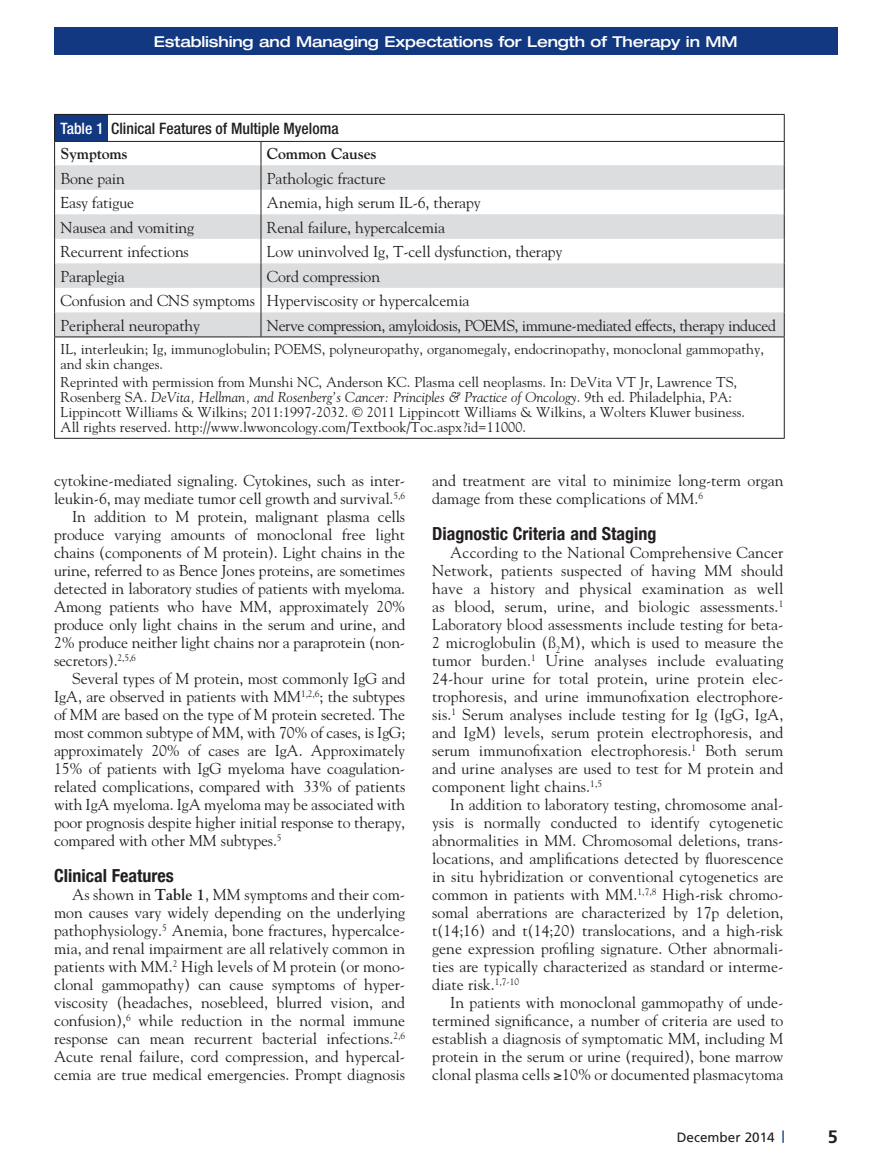
<style>
.page{position:relative;width:878px;height:1175px;background:#fff}
.page>*{position:absolute;margin:0;border:0;box-sizing:border-box;transform-origin:0 0}
.t1{font:700 condensed 18px "Helvetica Neue";color:#231f20}
.t2{font:700 18px "Frutiger";color:#231f20}
.t3{font:15.75px/18px "Goudy";color:#231f20}
.t4{font:15.75px "Goudy";letter-spacing:-.03em;color:#231f20}
.t5{font:500 condensed 15.75px/25.2px "Helvetica Neue";color:#231f20}
.t6{font:700 15.75px "Goudy";letter-spacing:-.01em;color:#231f20}
.t7{font:500 expanded 15px "Helvetica Neue";letter-spacing:-.01em;color:#fff}
.t8{font:14.25px/15px "Goudy";color:#231f20}
.t9{font:13.5px "Frutiger";color:#231f20}
.s1{color:#fff}
.s2{font-family:"Goudy";font-weight:700;font-stretch:normal}
.s3{font-style:italic}
.s4{font-weight:700}
</style>
<div class="page">
<svg style="left:782px;top:1130px;width:1px;height:12px"></svg>
<div style="left:54px;top:27px;width:783px;height:27px;background:#113880"></div>
<div style="left:54px;top:114px;width:54px;height:27px;background:#113880"></div>
<svg style="left:55px;top:165px;width:728px;height:171px;fill:#dcdddf"></svg>
<hr style="left:54px;top:114px;width:207px;height:1px;background:#231f20">
<hr style="left:261px;top:114px;width:523px;height:1px;background:#231f20">
<hr style="left:54px;top:141px;width:207px;height:1px;background:#231f20">
<hr style="left:54px;top:336px;width:207px;height:1px;background:#231f20">
<hr style="left:54px;top:337px;width:1px;height:101px;background:#231f20">
<hr style="left:783px;top:337px;width:1px;height:101px;background:#231f20">
<hr style="left:54px;top:438px;width:207px;height:1px;background:#231f20">
<hr style="left:261px;top:438px;width:523px;height:1px;background:#231f20">
<svg style="left:783px;top:115px;width:1px;height:221px"></svg>
<hr style="left:261px;top:336px;width:523px;height:1px;background:#231f20">
<hr style="left:261px;top:141px;width:523px;height:1px;background:#231f20">
<svg style="left:54px;top:115px;width:1px;height:221px"></svg>
<svg style="left:260px;top:142px;width:1px;height:194px"></svg>
<p class="t7" style="left:154px;top:32px;width:585px">Establishing and Managing Expectations for Length of Therapy in MM</p>
<p class="t5" style="left:61px;top:116px;width:279px"><span class="s1">Table 1</span> Clinical Features of Multiple Myeloma<br><span class="s2">Symptoms</span></p>
<p class="t6" style="left:267px;top:144px;width:111px">Common Causes</p>
<p class="t3" style="left:61px;top:169px;width:66px">Bone pain</p>
<p class="t3" style="left:267px;top:169px;width:120px">Pathologic fracture</p>
<p class="t3" style="left:61px;top:194px;width:75px">Easy fatigue</p>
<p class="t3" style="left:267px;top:194px;width:215px">Anemia, high serum IL-6, therapy</p>
<p class="t3" style="left:61px;top:218px;width:135px">Nausea and vomiting</p>
<p class="t3" style="left:267px;top:218px;width:180px">Renal failure, hypercalcemia</p>
<p class="t3" style="left:61px;top:243px;width:130px">Recurrent infections</p>
<p class="t3" style="left:267px;top:243px;width:297px">Low uninvolved Ig, T-cell dysfunction, therapy</p>
<p class="t3" style="left:61px;top:267px;width:66px">Paraplegia</p>
<p class="t3" style="left:61px;top:264px;width:410px;line-height:24.5px;text-indent:206px">Cord compression<br>Confusion and CNS symptoms Hyperviscosity or hypercalcemia<br>Peripheral neuropathy</p>
<p class="t4" style="left:267px;top:316px;width:510px">Nerve compression, amyloidosis, POEMS, immune-mediated effects, therapy induced</p>
<p class="t8" style="left:61px;top:342px;width:705px">IL, interleukin; Ig, immunoglobulin; POEMS, polyneuropathy, organomegaly, endocrinopathy, monoclonal gammopathy, and skin changes.</p>
<p class="t8" style="left:61px;top:375px;width:686px">Reprinted with permission from Munshi NC, Anderson KC. Plasma cell neoplasms. In: DeVita VT Jr, Lawrence TS, Rosenberg SA. <span class="s3">DeVita, Hellman, and Rosenberg’s Cancer: Principles &amp; Practice of Oncology</span>. 9th ed. Philadelphia, PA:<br>Lippincott Williams &amp; Wilkins; 2011:1997-2032. © 2011 Lippincott Williams &amp; Wilkins, a Wolters Kluwer business.<br>All rights reserved. http://www.lwwoncology.com/Textbook/Toc.aspx?id=11000.</p>
<p class="t3" style="left:54px;top:471px;width:353px">cytokine-mediated signaling. Cytokines, such as inter-</p>
<p class="t3" style="left:54px;top:489px;width:352px">leukin-6, may mediate tumor cell growth and survival.<sup>5,6</sup></p>
<p class="t3" style="left:72px;top:507px;width:334px">In addition to M protein, malignant plasma cells</p>
<p class="t3" style="left:54px;top:525px;width:352px">produce varying amounts of monoclonal free light</p>
<p class="t3" style="left:54px;top:543px;width:352px">chains (components of M protein). Light chains in the</p>
<p class="t3" style="left:54px;top:561px;width:353px">urine, referred to as Bence Jones proteins, are sometimes</p>
<p class="t3" style="left:54px;top:579px;width:353px">detected in laboratory studies of patients with myeloma.</p>
<p class="t3" style="left:54px;top:597px;width:352px">Among patients who have MM, approximately 20%</p>
<p class="t3" style="left:54px;top:615px;width:353px">produce only light chains in the serum and urine, and</p>
<p class="t3" style="left:54px;top:633px;width:353px">2% produce neither light chains nor a paraprotein (non-</p>
<p class="t3" style="left:54px;top:651px;width:83px">secretors).<sup>2,5,6</sup></p>
<p class="t3" style="left:72px;top:669px;width:335px">Several types of M protein, most commonly IgG and</p>
<p class="t3" style="left:54px;top:687px;width:353px">IgA, are observed in patients with MM<sup>1,2,6</sup>; the subtypes</p>
<p class="t3" style="left:54px;top:705px;width:352px">of MM are based on the type of M protein secreted. The</p>
<p class="t3" style="left:54px;top:723px;width:353px">most common subtype of MM, with 70% of cases, is IgG;</p>
<p class="t3" style="left:54px;top:741px;width:353px">approximately 20% of cases are IgA. Approximately</p>
<p class="t3" style="left:54px;top:759px;width:353px">15% of patients with IgG myeloma have coagulation-</p>
<p class="t3" style="left:54px;top:777px;width:353px">related complications, compared with ˃33% of patients</p>
<p class="t3" style="left:54px;top:795px;width:353px">with IgA myeloma. IgA myeloma may be associated with</p>
<p class="t3" style="left:54px;top:813px;width:353px">poor prognosis despite higher initial response to therapy,</p>
<p class="t3" style="left:54px;top:831px;width:229px">compared with other MM subtypes.<sup>5</sup></p>
<p class="t1" style="left:54px;top:861px;width:121px">Clinical Features</p>
<p class="t3" style="left:54px;top:885px;width:353px;text-align:justify;text-indent:18px">As shown in <span class="s4">Table 1</span>, MM symptoms and their com&shy;mon causes vary widely depending on the underlying pathophysiology.<sup>5</sup> Anemia, bone fractures, hypercalce&shy;mia, and renal impairment are all relatively common in patients with MM.<sup>2</sup> High levels of M protein (or mono&shy;clonal gammopathy) can cause symptoms of hyper&shy;viscosity (headaches, nosebleed, blurred vision, and confusion),<sup>6</sup> while reduction in the normal immune response can mean recurrent bacterial infections.<sup>2,6<br></sup>Acute renal failure, cord compression, and hypercal&shy;cemia are true medical emergencies. Prompt diagnosis</p>
<p class="t3" style="left:432px;top:471px;width:353px">and treatment are vital to minimize long-term organ damage from these complications of MM.<sup>6</sup></p>
<p class="t1" style="left:432px;top:519px;width:226px">Diagnostic Criteria and Staging</p>
<p class="t3" style="left:450px;top:543px;width:334px">According to the National Comprehensive Cancer</p>
<p class="t3" style="left:432px;top:561px;width:353px">Network, patients suspected of having MM should</p>
<p class="t3" style="left:432px;top:579px;width:353px">have a history and physical examination as well</p>
<p class="t3" style="left:432px;top:597px;width:352px">as blood, serum, urine, and biologic assessments.<sup>1</sup></p>
<p class="t3" style="left:432px;top:615px;width:353px">Laboratory blood assessments include testing for beta-</p>
<p class="t3" style="left:432px;top:633px;width:353px">2 microglobulin (ß<sub>2</sub>M), which is used to measure the</p>
<p class="t3" style="left:432px;top:651px;width:353px">tumor burden.<sup>1</sup> Urine analyses include evaluating</p>
<p class="t3" style="left:432px;top:669px;width:353px">24-hour urine for total protein, urine protein elec-</p>
<p class="t3" style="left:432px;top:687px;width:353px">trophoresis, and urine immunofixation electrophore-</p>
<p class="t3" style="left:432px;top:705px;width:352px">sis.<sup>1</sup> Serum analyses include testing for Ig (IgG, IgA,</p>
<p class="t3" style="left:432px;top:723px;width:353px">and IgM) levels, serum protein electrophoresis, and</p>
<p class="t3" style="left:432px;top:741px;width:352px">serum immunofixation electrophoresis.<sup>1</sup> Both serum</p>
<p class="t3" style="left:432px;top:759px;width:352px">and urine analyses are used to test for M protein and</p>
<p class="t3" style="left:432px;top:777px;width:171px">component light chains.<sup>1,5</sup></p>
<p class="t3" style="left:450px;top:795px;width:334px">In addition to laboratory testing, chromosome anal-</p>
<p class="t3" style="left:432px;top:813px;width:353px">ysis is normally conducted to identify cytogenetic</p>
<p class="t3" style="left:432px;top:831px;width:353px">abnormalities in MM. Chromosomal deletions, trans-</p>
<p class="t3" style="left:432px;top:849px;width:352px">locations, and amplifications detected by fluorescence</p>
<p class="t3" style="left:432px;top:867px;width:353px">in situ hybridization or conventional cytogenetics are</p>
<p class="t3" style="left:432px;top:885px;width:352px">common in patients with MM.<sup>1,7,8</sup> High-risk chromo-</p>
<p class="t3" style="left:432px;top:903px;width:353px">somal aberrations are characterized by 17p deletion,</p>
<p class="t3" style="left:432px;top:921px;width:352px">t(14;16) and t(14;20) translocations, and a high-risk</p>
<p class="t3" style="left:432px;top:939px;width:353px">gene expression profiling signature. Other abnormali-</p>
<p class="t3" style="left:432px;top:957px;width:353px">ties are typically characterized as standard or interme-</p>
<p class="t3" style="left:432px;top:975px;width:88px">diate risk.<sup>1,7-10</sup></p>
<p class="t3" style="left:450px;top:993px;width:334px">In patients with monoclonal gammopathy of unde-</p>
<p class="t3" style="left:432px;top:1011px;width:353px">termined significance, a number of criteria are used to</p>
<p class="t3" style="left:432px;top:1029px;width:352px">establish a diagnosis of symptomatic MM, including M</p>
<p class="t3" style="left:432px;top:1047px;width:353px">protein in the serum or urine (required), bone marrow</p>
<p class="t3" style="left:432px;top:1065px;width:352px">clonal plasma cells ≥10% or documented plasmacytoma</p>
<p class="t9" style="left:676px;top:1129px;width:99px">December 2014</p>
<p class="t2" style="left:827px;top:1126px;width:12px">5</p>
</div>
